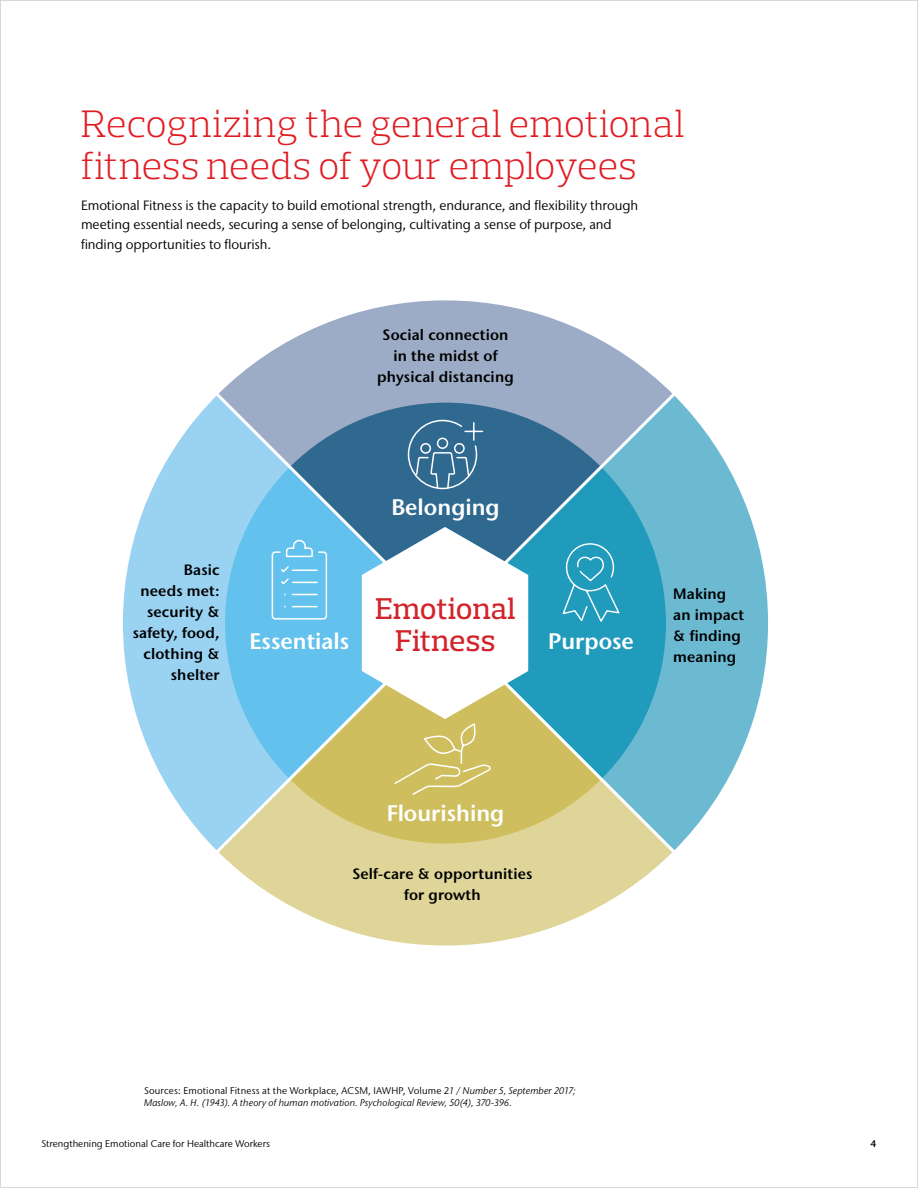
<style>
.page{position:relative;width:918px;height:1188px;background:#fff}
.page>*{position:absolute;margin:0;border:0;box-sizing:border-box;transform-origin:0 0}
.t1{font:300 39px/42px "Prelo Slab";color:#e11b22}
.t2{font:500 30.6px/32.4px "Prelo Slab";color:#d2232a;text-align:center}
.t3{font:600 22.5px "Stone Sans IIITC Pro";color:#fff}
.t4{font:600 15px/21px "Stone Sans IIITC Pro";letter-spacing:.01em;color:#000;text-align:center}
.t5{font:13.5px/19.5px "Stone Sans IIITC Pro";letter-spacing:-.005em;color:#000}
.t6{font:italic 9.75px/12px "Stone Sans IIITC Pro";letter-spacing:.015em;color:#000}
.t7{font:9.75px "Stone Sans IIITC Pro";color:#000}
.t8{font:600 9.75px "Stone Sans IIITC Pro";color:#000}
.s1{font-style:normal}
</style>
<div class="page">
<svg style="left:223px;top:300px;width:445px;height:89px"></svg>
<svg style="left:223px;top:857px;width:445px;height:89px"></svg>
<svg style="left:123px;top:389px;width:320px;height:468px;background:#9ac7d7"></svg>
<svg style="left:443px;top:389px;width:326px;height:468px;background:#7ab5bf"></svg>
<svg style="left:362px;top:527px;width:166px;height:269px"></svg>
<svg style="left:407px;top:419px;width:77px;height:73px;background:#487b9d"></svg>
<svg style="left:271px;top:539px;width:57px;height:81px;background:#76c8ef"></svg>
<svg style="left:561px;top:543px;width:60px;height:81px;background:#37a5c3"></svg>
<h1 class="t1" style="left:81px;top:103px;width:605px">Recognizing the general emotional fitness needs of your employees</h1>
<p class="t5" style="left:81px;top:195px;width:559px">Emotional Fitness is the capacity to build emotional strength, endurance, and flexibility through meeting essential needs, securing a sense of belonging, cultivating a sense of purpose, and finding opportunities to flourish.</p>
<p class="t4" style="left:377px;top:324px;width:138px">Social connection in the midst of physical distancing</p>
<p class="t4" style="left:133px;top:559px;width:88px;text-align:right">Basic<br>needs met: security &amp; safety, food, clothing &amp; shelter</p>
<h3 class="t3" style="left:391px;top:493px;width:110px">Belonging</h3>
<h2 class="t2" style="left:376px;top:592px;width:141px">Emotional<br>Fitness</h2>
<h3 class="t3" style="left:249px;top:627px;width:101px">Essentials</h3>
<h3 class="t3" style="left:548px;top:627px;width:87px">Purpose</h3>
<p class="t4" style="left:673px;top:583px;width:72px;text-align:left">Making an impact &amp; finding meaning</p>
<h3 class="t3" style="left:387px;top:799px;width:119px">Flourishing</h3>
<p class="t4" style="left:352px;top:863px;width:182px">Self-care &amp; opportunities for growth</p>
<p class="t6" style="left:144px;top:1084px;width:433px"><span class="s1">Sources: Emotional Fitness at the Workplace, ACSM, IAWHP, Volume 2</span>1 / Number 5, September 2017;<br>Maslow, A. H. (1943). A theory of human motivation. Psychological Review, 50(4), 370-396.</p>
<p class="t7" style="left:41px;top:1138px;width:230px">Strengthening Emotional Care for Healthcare Workers</p>
<p class="t8" style="left:871px;top:1138px;width:7px">4</p>
</div>
